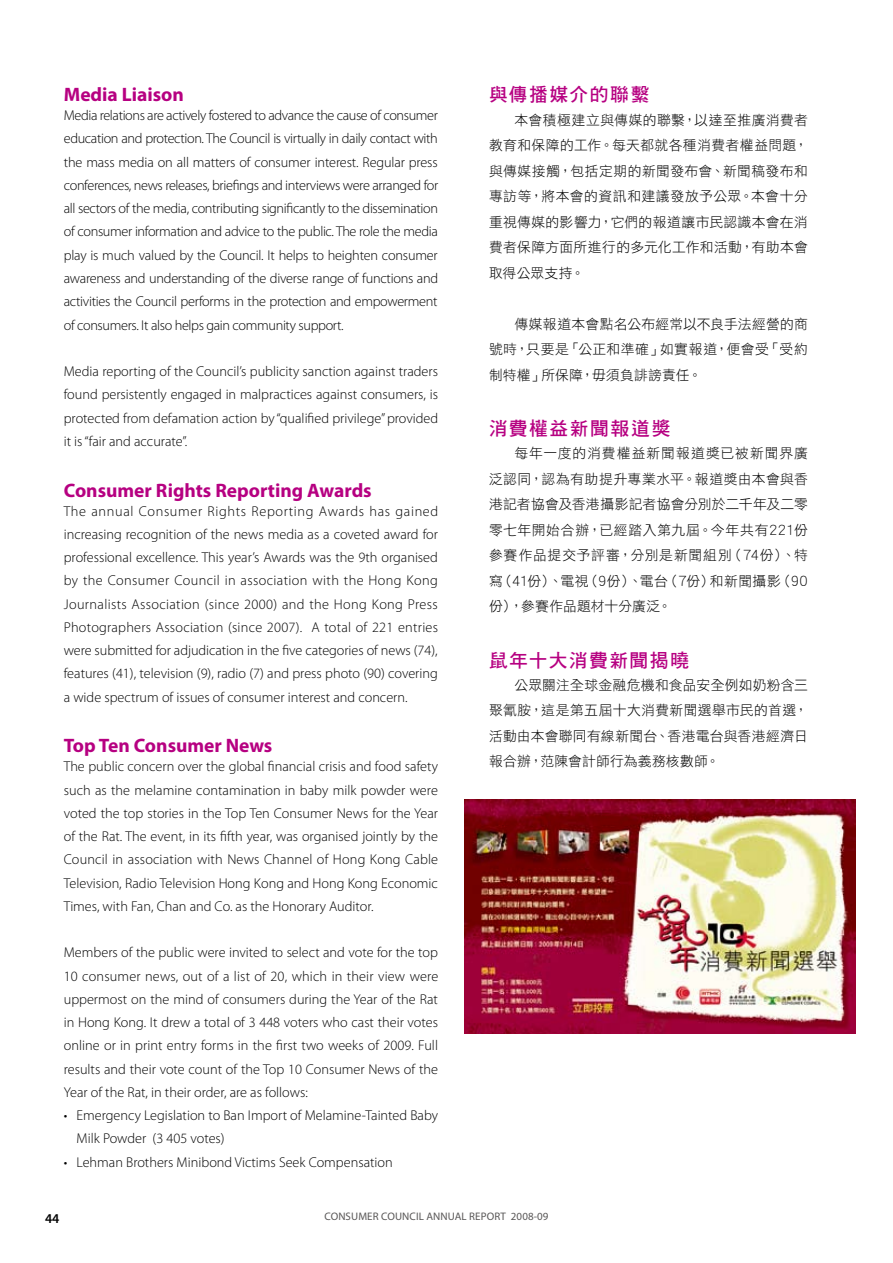
<style>
.page{position:relative;width:893px;height:1263px;background:#fff}
.page>*{position:absolute;margin:0;border:0;box-sizing:border-box;transform-origin:0 0}
.t1{font:700 19.5px "Myriad Pro";color:#b60081}
.t2{font:18.75px "DF Hei HK W7";letter-spacing:.08em;color:#b60081}
.t3{font:300 14.25px/23.2px "Myriad Pro";color:#000;text-align:justify}
.t4{font:13.8px/25.5px "DF Hei HK W3";letter-spacing:.02em;color:#000;text-align:justify}
.t5{font:600 13.5px "Myriad Pro";color:#000}
.t6{font:10.95px "Myriad Pro";letter-spacing:.01em;color:#595757}
</style>
<div class="page">
<img style="left:465px;top:799px;width:391px;height:235px">
<h1 class="t1" style="left:64px;top:82px;width:122px">Media Liaison</h1>
<p class="t3" style="left:64px;top:104px;width:376px">Media relations are actively fostered to advance the cause of consumer education and protection. The Council is virtually in daily contact with the mass media on all matters of consumer interest. Regular press conferences, news releases, briefings and interviews were arranged for all sectors of the media, contributing significantly to the dissemination of consumer information and advice to the public. The role the media play is much valued by the Council. It helps to heighten consumer awareness and understanding of the diverse range of functions and activities the Council performs in the protection and empowerment of consumers. It also helps gain community support.</p>
<p class="t3" style="left:64px;top:359px;width:376px">Media reporting of the Council’s publicity sanction against traders found persistently engaged in malpractices against consumers, is protected from defamation action by “qualified privilege” provided it is “fair and accurate”.</p>
<h1 class="t1" style="left:64px;top:477px;width:309px">Consumer Rights Reporting Awards</h1>
<p class="t3" style="left:64px;top:499px;width:376px">The annual Consumer Rights Reporting Awards has gained increasing recognition of the news media as a coveted award for professional excellence. This year’s Awards was the 9th organised by the Consumer Council in association with the Hong Kong Journalists Association (since 2000) and the Hong Kong Press Photographers Association (since 2007). A total of 221 entries were submitted for adjudication in the five categories of news (74), features (41), television (9), radio (7) and press photo (90) covering a wide spectrum of issues of consumer interest and concern.</p>
<h1 class="t1" style="left:64px;top:733px;width:210px">Top Ten Consumer News</h1>
<p class="t3" style="left:64px;top:755px;width:376px">The public concern over the global financial crisis and food safety such as the melamine contamination in baby milk powder were voted the top stories in the Top Ten Consumer News for the Year of the Rat. The event, in its fifth year, was organised jointly by the Council in association with News Channel of Hong Kong Cable Television, Radio Television Hong Kong and Hong Kong Economic Times, with Fan, Chan and Co. as the Honorary Auditor.</p>
<p class="t3" style="left:64px;top:941px;width:376px">Members of the public were invited to select and vote for the top 10 consumer news, out of a list of 20, which in their view were uppermost on the mind of consumers during the Year of the Rat in Hong Kong. It drew a total of 3 448 voters who cast their votes online or in print entry forms in the first two weeks of 2009. Full results and their vote count of the Top 10 Consumer News of the Year of the Rat, in their order, are as follows:</p>
<p class="t3" style="left:77px;top:1103px;width:363px;text-indent:-13px">• Emergency Legislation to Ban Import of Melamine-Tainted Baby<br>Milk Powder (3 405 votes)</p>
<p class="t3" style="left:64px;top:1150px;width:330px">• Lehman Brothers Minibond Victims Seek Compensation</p>
<h2 class="t2" style="left:489px;top:84px;width:162px">與傳播媒介的聯繫</h2>
<p class="t4" style="left:489px;top:107px;width:320px;text-indent:26px">本會積極建立與傳媒的聯繫，以達至推廣消費者教育和保障的工作。每天都就各種消費者權益問題，與傳媒接觸，包括定期的新聞發布會、新聞稿發布和專訪等，將本會的資訊和建議發放予公眾。本會十分重視傳媒的影響力，它們的報道讓市民認識本會在消費者保障方面所進行的多元化工作和活動，有助本會取得公眾支持。</p>
<p class="t4" style="left:489px;top:311px;width:320px;text-indent:26px">傳媒報道本會點名公布經常以不良手法經營的商號時，只要是「公正和準確」如實報道，便會受「受約制特權」所保障，毋須負誹謗責任。</p>
<h2 class="t2" style="left:489px;top:418px;width:183px">消費權益新聞報道獎</h2>
<p class="t4" style="left:489px;top:440px;width:320px;text-indent:26px">每年一度的消費權益新聞報道獎已被新聞界廣泛認同，認為有助提升專業水平。報道獎由本會與香港記者協會及香港攝影記者協會分別於二千年及二零零七年開始合辦，已經踏入第九屆。今年共有221份參賽作品提交予評審，分別是新聞組別（74份）、特寫（41份）、電視（9份）、電台（7份）和新聞攝影（90份），參賽作品題材十分廣泛。</p>
<h2 class="t2" style="left:489px;top:650px;width:202px">鼠年十大消費新聞揭曉</h2>
<p class="t4" style="left:489px;top:672px;width:320px;text-indent:26px">公眾關注全球金融危機和食品安全例如奶粉含三聚氰胺，這是第五屆十大消費新聞選舉市民的首選，活動由本會聯同有線新聞台、香港電台與香港經濟日報合辦，范陳會計師行為義務核數師。</p>
<p class="t5" style="left:45px;top:1210px;width:16px">44</p>
<p class="t6" style="left:324px;top:1209px;width:226px">CONSUMER COUNCIL ANNUAL REPORT 2008-09</p>
</div>
